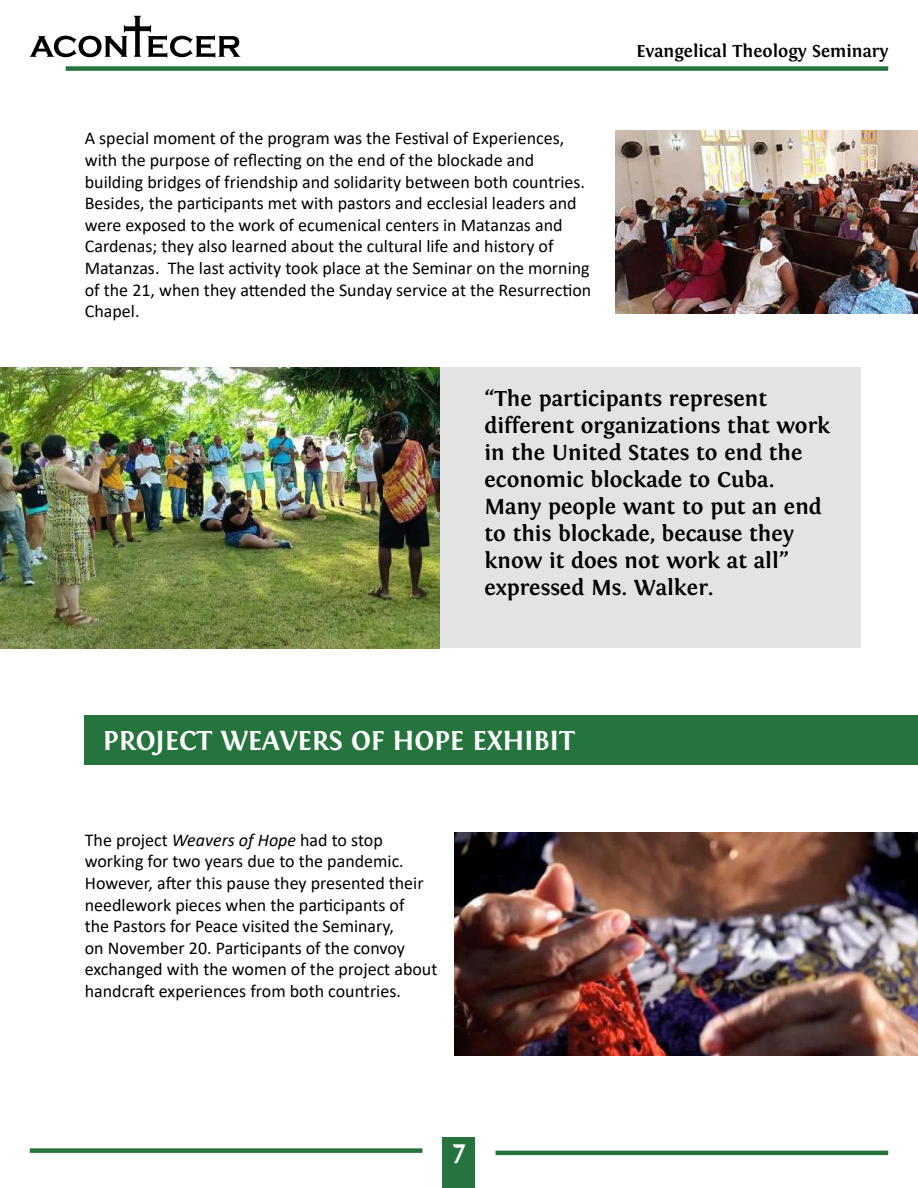
<style>
.page{position:relative;width:918px;height:1188px;background:#fff}
.page>*{position:absolute;margin:0;border:0;box-sizing:border-box;transform-origin:0 0}
.t1{font:700 28.5px "Fontin";letter-spacing:-.01em;color:#fff}
.t2{font:700 22.5px/27px "Fontin";color:#000}
.t3{font:18px/21.6px "Calibri";color:#000}
.t4{font:700 18px "Fontin";color:#000}
.s1{font-style:italic}
</style>
<div class="page">
<div style="left:443px;top:1138px;width:32px;height:50px;background:#25743e"></div>
<hr style="left:496px;top:1151px;width:392px;height:4px;background:#25743e">
<div style="left:30px;top:1148px;width:392px;height:5px;background:#25743e"></div>
<div style="left:66px;top:66px;width:822px;height:5px;background:#25743e"></div>
<svg style="left:30px;top:16px;width:210px;height:42px"></svg>
<div style="left:395px;top:368px;width:466px;height:280px;background:#e3e3e3"></div>
<img style="left:0;top:368px;width:439px;height:280px">
<img style="left:615px;top:131px;width:303px;height:183px">
<div style="left:85px;top:715px;width:833px;height:50px;background:#25743e"></div>
<img style="left:455px;top:832px;width:463px;height:224px">
<p class="t3" style="left:85px;top:127px;width:508px">A special moment of the program was the Festival of Experiences, with the purpose of reflecting on the end of the blockade and building bridges of friendship and solidarity between both countries.<br>Besides, the participants met with pastors and ecclesial leaders and were exposed to the work of ecumenical centers in Matanzas and Cardenas; they also learned about the cultural life and history of Matanzas. The last activity took place at the Seminar on the morning of the 21, when they attended the Sunday service at the Resurrection Chapel.</p>
<p class="t4" style="left:636px;top:41px;width:253px">Evangelical Theology Seminary</p>
<p class="t2" style="left:485px;top:386px;width:347px">“The participants represent different organizations that work in the United States to end the economic blockade to Cuba.<br>Many people want to put an end to this blockade, because they know it does not work at all” expressed Ms. Walker.</p>
<h1 class="t1" style="left:103px;top:724px;width:474px">PROJECT WEAVERS OF HOPE EXHIBIT</h1>
<p class="t3" style="left:85px;top:829px;width:354px">The project <span class="s1">Weavers of Hope</span> had to stop working for two years due to the pandemic.<br>However, after this pause they presented their needlework pieces when the participants of<br>the Pastors for Peace visited the Seminary,<br>on November 20. Participants of the convoy exchanged with the women of the project about handcraft experiences from both countries.</p>
<h1 class="t1" style="left:453px;top:1135px;width:14px">7</h1>
</div>
